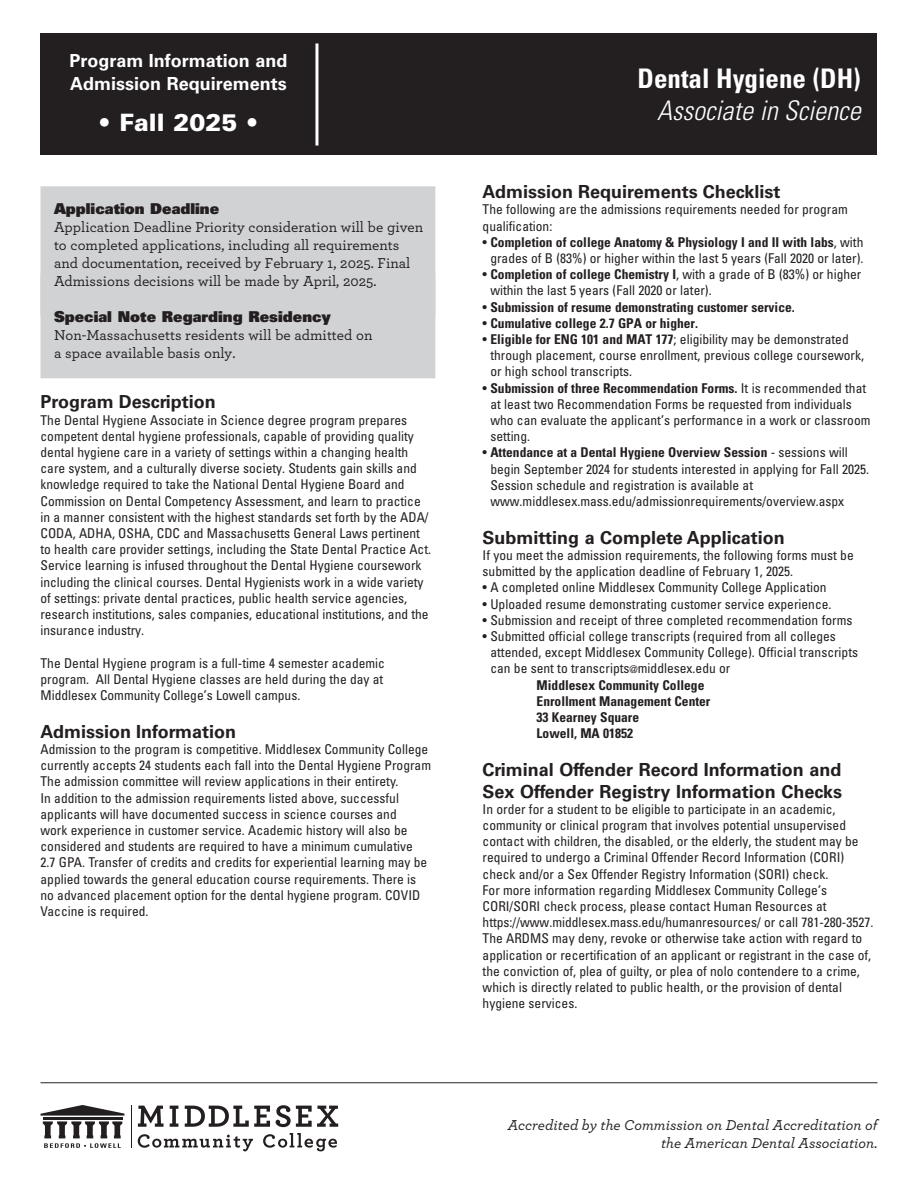
<style>
.page{position:relative;width:918px;height:1188px;background:#fff}
.page>*{position:absolute;margin:0;border:0;box-sizing:border-box;transform-origin:0 0}
.t1{font:italic 300 condensed 27px "Univers LT Std";color:#fff}
.t2{font:700 condensed 27px "Univers LT Std";color:#fff}
.t3{font:900 24px "Univers LT Std";color:#fff}
.body{font:700 18px/21.6px "Univers LT Std";color:#231f20}
.t4{font:700 18px/23.4px "Univers LT Std";color:#fff}
.t5{font:500 15px/18px "Archer Pro";color:#231f20}
.t6{font:italic 500 15px/18px "Archer Pro";color:#231f20;text-align:right}
.body-2{font:condensed 13.5px/16.2px "Univers LT Std";color:#231f20}
.body-3{font:700 condensed 13.5px "Univers LT Std";color:#231f20}
.s1{font-family:"Univers LT Std X Black";font-weight:400}
.s2{font-weight:700}
.s3{font-weight:400}
.s4{font-size:10.5px}
</style>
<div class="page">
<div style="left:40px;top:186px;width:395px;height:129px;background:#d1d2d4"></div>
<div style="left:40px;top:273px;width:395px;height:105px;background:#d1d2d4"></div>
<div style="left:40px;top:34px;width:838px;height:121px;background:#231f20"></div>
<svg style="left:138px;top:1106px;width:26px;height:21px"></svg>
<svg style="left:170px;top:1106px;width:8px;height:21px"></svg>
<svg style="left:185px;top:1106px;width:85px;height:21px"></svg>
<svg style="left:276px;top:1105px;width:62px;height:22px"></svg>
<svg style="left:138px;top:1134px;width:115px;height:17px"></svg>
<svg style="left:263px;top:1133px;width:74px;height:18px"></svg>
<hr style="left:131px;top:1106px;width:1px;height:42px;background:#231f20">
<svg style="left:40px;top:1105px;width:84px;height:43px"></svg>
<hr style="left:40px;top:1082px;width:838px;height:1px;background:#3e3e3f">
<hr style="left:315px;top:43px;width:3px;height:103px;background:#fff">
<p class="t4" style="left:69px;top:49px;width:220px">Program Information and<br>Admission Requirements</p>
<p class="t3" style="left:99px;top:107px;width:161px">• Fall 2025 •</p>
<p class="t5" style="left:54px;top:199px;width:371px"><span class="s1">Application Deadline<br></span>Application Deadline Priority consideration will be given to completed applications, including all requirements and documentation, received by February 1, 2025. Final Admissions decisions will be made by April, 2025.</p>
<p class="t5" style="left:54px;top:307px;width:320px"><span class="s1">Special Note Regarding Residency<br></span>Non-Massachusetts residents will be admitted on a space available basis only.</p>
<p class="body" style="left:40px;top:391px;width:177px">Program Description</p>
<p class="body-2" style="left:40px;top:412px;width:392px">The Dental Hygiene Associate in Science degree program prepares competent dental hygiene professionals, capable of providing quality dental hygiene care in a variety of settings within a changing health care system, and a culturally diverse society. Students gain skills and knowledge required to take the National Dental Hygiene Board and Commission on Dental Competency Assessment, and learn to practice in a manner consistent with the highest standards set forth by the ADA/ CODA, ADHA, OSHA, CDC and Massachusetts General Laws pertinent to health care provider settings, including the State Dental Practice Act.<br>Service learning is infused throughout the Dental Hygiene coursework including the clinical courses. Dental Hygienists work in a wide variety of settings: private dental practices, public health service agencies, research institutions, sales companies, educational institutions, and the insurance industry.</p>
<p class="body-2" style="left:40px;top:655px;width:346px">The Dental Hygiene program is a full-time 4 semester academic program. All Dental Hygiene classes are held during the day at<br>Middlesex Community College’s Lowell campus.</p>
<p class="body" style="left:40px;top:721px;width:197px">Admission Information</p>
<p class="body-2" style="left:40px;top:741px;width:392px">Admission to the program is competitive. Middlesex Community College currently accepts 24 students each fall into the Dental Hygiene Program The admission committee will review applications in their entirety.<br>In addition to the admission requirements listed above, successful applicants will have documented success in science courses and<br>work experience in customer service. Academic history will also be considered and students are required to have a minimum cumulative 2.7 GPA. Transfer of credits and credits for experiential learning may be applied towards the general education course requirements. There is no advanced placement option for the dental hygiene program. COVID Vaccine is required.</p>
<p class="t2" style="left:638px;top:62px;width:225px">Dental Hygiene (DH)</p>
<p class="t1" style="left:657px;top:95px;width:205px">Associate in Science</p>
<p class="body" style="left:483px;top:181px;width:299px">Admission Requirements Checklist</p>
<p class="body-2" style="left:483px;top:201px;width:367px">The following are the admissions requirements needed for program qualification:</p>
<p class="body-2" style="left:483px;top:234px;width:382px;text-align:center">• <span class="s2">Completion of college Anatomy &amp; Physiology I and II with labs</span>, with grades of B (83%) or higher within the last 5 years (Fall 2020 or later).</p>
<p class="body-2" style="left:490px;top:266px;width:373px;text-indent:-8px">• <span class="s2">Completion of college Chemistry I</span>, with a grade of B (83%) or higher within the last 5 years (Fall 2020 or later).</p>
<p class="body-3" style="left:483px;top:299px;width:314px"><span class="s3">•</span> Submission of resume demonstrating customer service.</p>
<p class="body-3" style="left:483px;top:315px;width:217px"><span class="s3">•</span> Cumulative college 2.7 GPA or higher.</p>
<p class="body-2" style="left:490px;top:331px;width:375px;text-indent:-8px">• <span class="s2">Eligible for ENG 101 and MAT 177</span>; eligibility may be demonstrated through placement, course enrollment, previous college coursework, or high school transcripts.</p>
<p class="body-2" style="left:490px;top:380px;width:382px;text-indent:-8px">• <span class="s2">Submission of three Recommendation Forms.</span> It is recommended that at least two Recommendation Forms be requested from individuals who can evaluate the applicant’s performance in a work or classroom setting.</p>
<p class="body-2" style="left:490px;top:444px;width:380px;text-indent:-8px">• <span class="s2">Attendance at a Dental Hygiene Overview Session</span> - sessions will begin September 2024 for students interested in applying for Fall 2025.<br>Session schedule and registration is available at www.middlesex.mass.edu/admissionrequirements/overview.aspx</p>
<p class="body" style="left:483px;top:527px;width:304px">Submitting a Complete Application</p>
<p class="body-2" style="left:483px;top:547px;width:373px">If you meet the admission requirements, the following forms must be submitted by the application deadline of February 1, 2025.</p>
<p class="body-2" style="left:483px;top:579px;width:346px">• A completed online Middlesex Community College Application</p>
<p class="body-2" style="left:483px;top:596px;width:350px">• Uploaded resume demonstrating customer service experience.</p>
<p class="body-2" style="left:483px;top:612px;width:371px">• Submission and receipt of three completed recommendation forms</p>
<p class="body-2" style="left:490px;top:628px;width:369px;text-indent:-8px">• Submitted official college transcripts (required from all colleges attended, except Middlesex Community College). Official transcripts can be sent to transcripts<span class="s4">@</span>middlesex.edu or</p>
<p class="body-3" style="left:537px;top:677px;width:169px">Middlesex Community College</p>
<p class="body-3" style="left:537px;top:693px;width:175px">Enrollment Management Center</p>
<p class="body-3" style="left:537px;top:709px;width:104px">33 Kearney Square</p>
<p class="body-3" style="left:537px;top:725px;width:98px">Lowell, MA 01852</p>
<p class="body" style="left:483px;top:759px;width:361px">Criminal Offender Record Information and<br>Sex Offender Registry Information Checks</p>
<p class="body-2" style="left:483px;top:801px;width:377px">In order for a student to be eligible to participate in an academic, community or clinical program that involves potential unsupervised contact with children, the disabled, or the elderly, the student may be required to undergo a Criminal Offender Record Information (CORI) check and/or a Sex Offender Registry Information (SORI) check.</p>
<p class="body-2" style="left:483px;top:882px;width:346px">For more information regarding Middlesex Community College’s</p>
<p class="body-2" style="left:483px;top:898px;width:346px">CORI/SORI check process, please contact Human Resources at</p>
<p class="body-2" style="left:483px;top:914px;width:392px">https://www.middlesex.mass.edu/humanresources/ or call 781-280-3527.</p>
<p class="body-2" style="left:483px;top:930px;width:390px">The ARDMS may deny, revoke or otherwise take action with regard to application or recertification of an applicant or registrant in the case of, the conviction of, plea of guilty, or plea of nolo contendere to a crime, which is directly related to public health, or the provision of dental hygiene services.</p>
<p class="t6" style="left:508px;top:1116px;width:371px">Accredited by the Commission on Dental Accreditation of the American Dental Association.</p>
</div>
